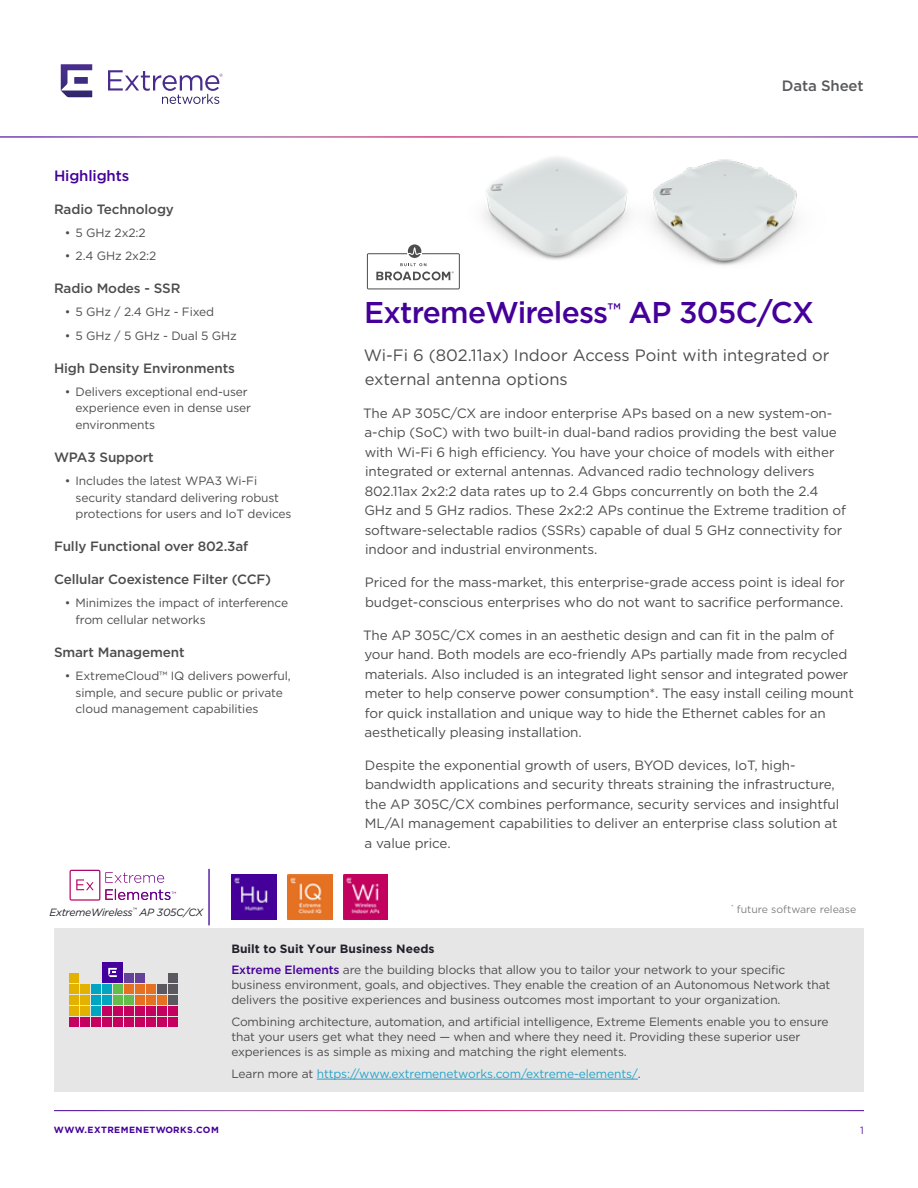
<style>
.page{position:relative;width:918px;height:1188px;background:#fff}
.page>*{position:absolute;margin:0;border:0;box-sizing:border-box;transform-origin:0 0}
.t1{font:500 30px "Gotham";letter-spacing:-.025em;color:#409}
.t2{font:16.5px/24px "Gotham";color:#4d4d4f}
.t3{font:500 15px "Gotham";letter-spacing:-.01em;color:#409}
.t4{font:500 15px "Gotham";letter-spacing:-.01em;color:#58595b}
.t5{font:13.5px/19.5px "Gotham";letter-spacing:-.01em;color:#4d4d4f}
.t6{font:500 13.5px "Gotham";letter-spacing:-.01em;color:#4d4d4f}
.t7{font:12px/16.5px "Gotham";letter-spacing:-.01em;color:#4d4d4f}
.t8{font:12px "Gotham";letter-spacing:-.01em;color:#29a2ca}
.t9{font:italic 10.5px "Gotham";letter-spacing:-.025em;color:#24202b}
.t10{font:10.5px "Gotham";color:#808285}
.t11{font:10.5px "Gotham";color:#6026a8}
.t12{font:700 9px "Gotham";letter-spacing:.05em;color:#409}
.s1{font-weight:700;color:#24202b}
.s2{font-weight:500;color:#409}
.s3{color:#4d4d4f}
</style>
<div class="page">
<svg style="left:108px;top:70px;width:115px;height:34px"></svg>
<svg style="left:61px;top:64px;width:31px;height:33px"></svg>
<div style="left:54px;top:929px;width:810px;height:163px;background:#e6e6e6"></div>
<hr style="left:317px;top:1079px;width:321px;height:1px;background:#29a2ca">
<div style="left:70px;top:973px;width:9px;height:10px;background:#e3b200"></div>
<div style="left:168px;top:973px;width:10px;height:10px;background:#5b5860"></div>
<div style="left:135px;top:973px;width:10px;height:10px;background:#65429a"></div>
<div style="left:124px;top:973px;width:10px;height:10px;background:#65429a"></div>
<div style="left:168px;top:984px;width:10px;height:10px;background:#5b5860"></div>
<div style="left:157px;top:984px;width:10px;height:10px;background:#5b5860"></div>
<div style="left:146px;top:984px;width:10px;height:10px;background:#e57123"></div>
<div style="left:135px;top:984px;width:10px;height:10px;background:#e57123"></div>
<div style="left:124px;top:984px;width:10px;height:10px;background:#e57123"></div>
<div style="left:113px;top:984px;width:10px;height:10px;background:#63bd4d"></div>
<div style="left:102px;top:984px;width:10px;height:10px;background:#00a5c1"></div>
<div style="left:91px;top:984px;width:10px;height:10px;background:#00a5c1"></div>
<div style="left:81px;top:984px;width:9px;height:10px;background:#e3b200"></div>
<div style="left:70px;top:984px;width:9px;height:10px;background:#e3b200"></div>
<div style="left:168px;top:995px;width:10px;height:10px;background:#5b5860"></div>
<div style="left:157px;top:995px;width:10px;height:10px;background:#e57123"></div>
<div style="left:146px;top:995px;width:10px;height:10px;background:#e57123"></div>
<div style="left:135px;top:995px;width:10px;height:10px;background:#e57123"></div>
<div style="left:124px;top:995px;width:10px;height:10px;background:#63bd4d"></div>
<div style="left:113px;top:995px;width:10px;height:10px;background:#63bd4d"></div>
<div style="left:102px;top:995px;width:10px;height:10px;background:#00a5c1"></div>
<div style="left:91px;top:995px;width:10px;height:10px;background:#00a5c1"></div>
<div style="left:81px;top:995px;width:9px;height:10px;background:#e3b200"></div>
<div style="left:70px;top:995px;width:9px;height:10px;background:#e3b200"></div>
<div style="left:168px;top:1006px;width:10px;height:9px;background:#c5005e"></div>
<div style="left:157px;top:1006px;width:10px;height:9px;background:#c5005e"></div>
<div style="left:146px;top:1006px;width:10px;height:9px;background:#c5005e"></div>
<div style="left:135px;top:1006px;width:10px;height:9px;background:#c5005e"></div>
<div style="left:124px;top:1006px;width:10px;height:9px;background:#c5005e"></div>
<div style="left:113px;top:1006px;width:10px;height:9px;background:#c5005e"></div>
<div style="left:102px;top:1006px;width:10px;height:9px;background:#c5005e"></div>
<div style="left:91px;top:1006px;width:10px;height:9px;background:#00a5c1"></div>
<div style="left:81px;top:1006px;width:9px;height:9px;background:#e3b200"></div>
<div style="left:70px;top:1006px;width:9px;height:9px;background:#e3b200"></div>
<div style="left:168px;top:1017px;width:10px;height:9px;background:#c5005e"></div>
<div style="left:157px;top:1017px;width:10px;height:9px;background:#c5005e"></div>
<div style="left:146px;top:1017px;width:10px;height:9px;background:#c5005e"></div>
<div style="left:135px;top:1017px;width:10px;height:9px;background:#c5005e"></div>
<div style="left:124px;top:1017px;width:10px;height:9px;background:#c5005e"></div>
<div style="left:113px;top:1017px;width:10px;height:9px;background:#c5005e"></div>
<div style="left:102px;top:1017px;width:10px;height:9px;background:#c5005e"></div>
<div style="left:92px;top:1017px;width:9px;height:9px;background:#c5005e"></div>
<div style="left:81px;top:1017px;width:9px;height:9px;background:#c5005e"></div>
<div style="left:70px;top:1017px;width:9px;height:9px;background:#c5005e"></div>
<div style="left:102px;top:962px;width:21px;height:21px;background:#44009c"></div>
<svg style="left:108px;top:968px;width:9px;height:9px"></svg>
<svg style="left:70px;top:870px;width:106px;height:31px"></svg>
<img style="left:231px;top:874px;width:46px;height:45px">
<img style="left:287px;top:874px;width:45px;height:45px">
<img style="left:343px;top:874px;width:45px;height:45px">
<svg style="left:367px;top:244px;width:93px;height:45px"></svg>
<img style="left:698px;top:136px;width:168px;height:130px">
<img style="left:417px;top:136px;width:281px;height:152px">
<p class="t3" style="left:54px;top:165px;width:77px">Highlights</p>
<p class="t6" style="left:54px;top:200px;width:122px">Radio Technology</p>
<p class="t7" style="left:65px;top:224px;width:82px">• 5 GHz 2x2:2</p>
<p class="t7" style="left:65px;top:247px;width:93px">• 2.4 GHz 2x2:2</p>
<p class="t6" style="left:54px;top:279px;width:128px">Radio Modes - SSR</p>
<p class="t7" style="left:65px;top:304px;width:151px">• 5 GHz / 2.4 GHz - Fixed</p>
<p class="t7" style="left:65px;top:327px;width:174px">• 5 GHz / 5 GHz - Dual 5 GHz</p>
<p class="t6" style="left:54px;top:359px;width:182px">High Density Environments</p>
<p class="t7" style="left:76px;top:383px;width:177px;text-indent:-11px">• Delivers exceptional end-user experience even in dense user environments</p>
<p class="t6" style="left:54px;top:448px;width:101px">WPA3 Support</p>
<p class="t7" style="left:76px;top:472px;width:217px;text-indent:-11px">• Includes the latest WPA3 Wi-Fi security standard delivering robust protections for users and IoT devices</p>
<p class="t6" style="left:54px;top:537px;width:196px">Fully Functional over 802.3af</p>
<p class="t6" style="left:54px;top:570px;width:219px">Cellular Coexistence Filter (CCF)</p>
<p class="t7" style="left:76px;top:595px;width:214px;text-indent:-11px">• Minimizes the impact of interference from cellular networks</p>
<p class="t6" style="left:54px;top:643px;width:132px">Smart Management</p>
<p class="t7" style="left:76px;top:667px;width:217px;text-indent:-11px">• ExtremeCloud™ IQ delivers powerful, simple, and secure public or private cloud management capabilities</p>
<p class="t4" style="left:782px;top:76px;width:83px">Data Sheet</p>
<h1 class="t1" style="left:364px;top:293px;width:451px">ExtremeWireless<sup>™</sup> AP 305C/CX</h1>
<p class="t2" style="left:364px;top:342px;width:467px">Wi-Fi 6 (802.11ax) Indoor Access Point with integrated or external antenna options</p>
<p class="t5" style="left:363px;top:403px;width:484px">The AP 305C/CX are indoor enterprise APs based on a new system-on&shy;a-chip (SoC) with two built-in dual-band radios providing the best value with Wi-Fi 6 high efficiency. You have your choice of models with either integrated or external antennas. Advanced radio technology delivers 802.11ax 2x2:2 data rates up to 2.4 Gbps concurrently on both the 2.4<br>GHz and 5 GHz radios. These 2x2:2 APs continue the Extreme tradition of software-selectable radios (SSRs) capable of dual 5 GHz connectivity for indoor and industrial environments.</p>
<p class="t5" style="left:365px;top:572px;width:481px">Priced for the mass-market, this enterprise-grade access point is ideal for budget-conscious enterprises who do not want to sacrifice performance.</p>
<p class="t5" style="left:363px;top:625px;width:492px">The AP 305C/CX comes in an aesthetic design and can fit in the palm of your hand. Both models are eco-friendly APs partially made from recycled materials. Also included is an integrated light sensor and integrated power meter to help conserve power consumption*. The easy install ceiling mount for quick installation and unique way to hide the Ethernet cables for an aesthetically pleasing installation.</p>
<p class="t5" style="left:365px;top:755px;width:476px">Despite the exponential growth of users, BYOD devices, IoT, high&shy;bandwidth applications and security threats straining the infrastructure, the AP 305C/CX combines performance, security services and insightful ML/AI management capabilities to deliver an enterprise class solution at a value price.</p>
<p class="t9" style="left:49px;top:905px;width:155px">ExtremeWireless<sup>™</sup> AP 305C/CX</p>
<p class="t10" style="left:731px;top:902px;width:127px"><sup>*</sup> future software release</p>
<p class="t7" style="left:231px;top:937px;width:556px;line-height:21.8px"><span class="s1">Built to Suit Your Business Needs<br></span><span class="s2">Extreme Elements</span> are the building blocks that allow you to tailor your network to your specific</p>
<p class="t7" style="left:231px;top:977px;width:601px;line-height:15px">business environment, goals, and objectives. They enable the creation of an Autonomous Network that delivers the positive experiences and business outcomes most important to your organization.</p>
<p class="t7" style="left:231px;top:1014px;width:599px;line-height:15px">Combining architecture, automation, and artificial intelligence, Extreme Elements enable you to ensure that your users get what they need — when and where they need it. Providing these superior user experiences is as simple as mixing and matching the right elements.</p>
<p class="t8" style="left:231px;top:1066px;width:411px"><span class="s3">Learn more at</span> https://www.extremenetworks.com/extreme-elements/<span class="s3">.</span></p>
<p class="t12" style="left:54px;top:1124px;width:166px">WWW.EXTREMENETWORKS.COM</p>
<p class="t11" style="left:860px;top:1124px;width:5px">1</p>
</div>
